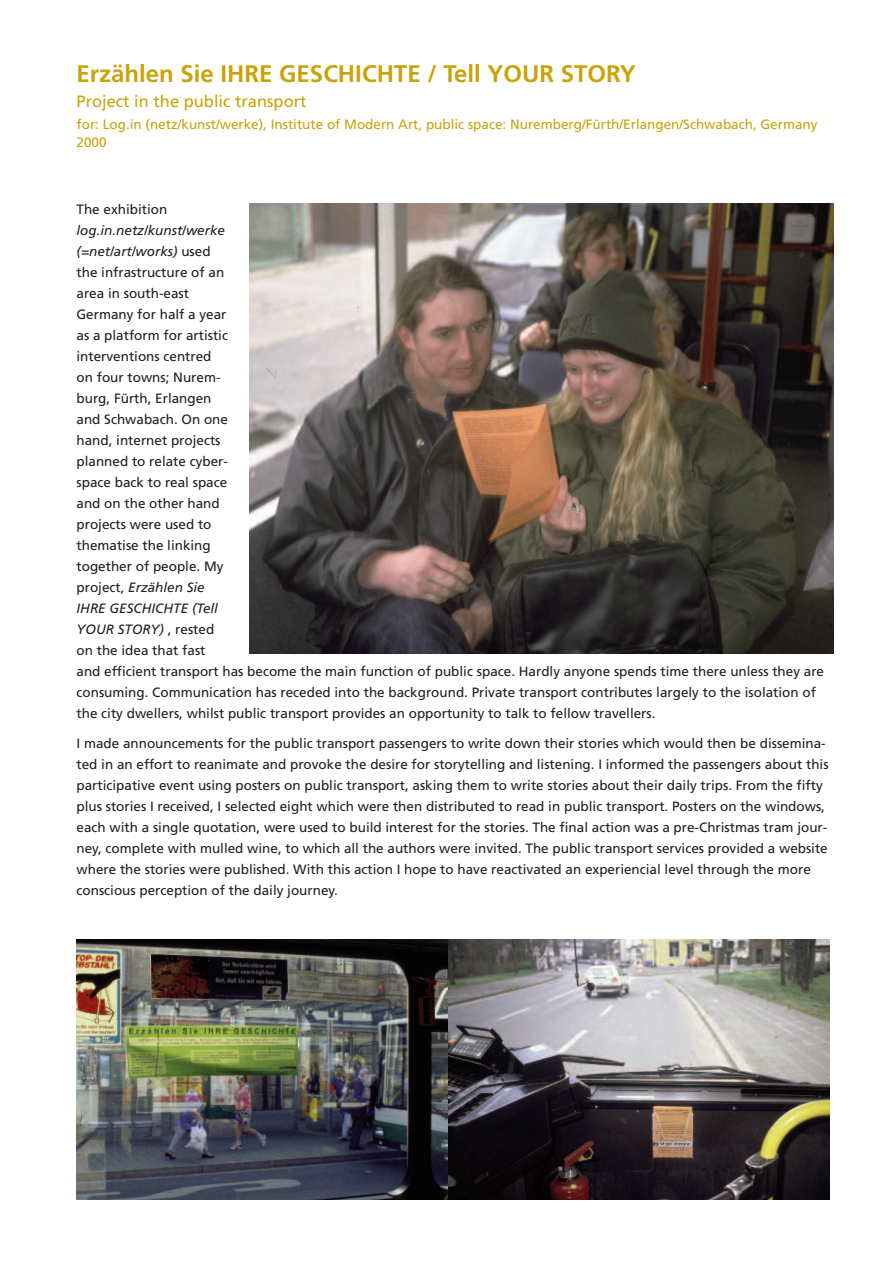
<style>
.page{position:relative;width:893px;height:1263px;background:#fff}
.page>*{position:absolute;margin:0;border:0;box-sizing:border-box;transform-origin:0 0}
.t1{font:700 24px "Frutiger";color:#caa308}
.t2{font:16.5px "Frutiger";color:#caa308}
.t3{font:13.5px/21px "Frutiger";color:#231f20}
.t4{font:13.5px/18px "Frutiger";color:#caa308}
.s1{font-style:italic}
</style>
<div class="page">
<img style="left:249px;top:203px;width:584px;height:451px">
<img style="left:447px;top:939px;width:382px;height:261px">
<img style="left:77px;top:939px;width:370px;height:261px">
<h1 class="t1" style="left:77px;top:64px;width:561px">Erzählen Sie IHRE GESCHICHTE / Tell YOUR STORY</h1>
<p class="t2" style="left:77px;top:95px;width:232px">Project in the public transport</p>
<p class="t4" style="left:77px;top:117px;width:742px">for: Log.in (netz/kunst/werke), Institute of Modern Art, public space: Nuremberg/Fürth/Erlangen/Schwabach, Germany<br>2000</p>
<p class="t3" style="left:77px;top:200px;width:92px">The exhibition</p>
<p class="t3" style="left:77px;top:221px;width:749px"><span class="s1">log.in.netz/kunst/werke<br>(=net/art/works)</span> used<br>the infrastructure of an<br>area in south-east<br>Germany for half a year<br>as a platform for artistic<br>interventions centred<br>on four towns; Nurem-<br>burg, Fürth, Erlangen<br>and Schwabach. On one<br>hand, internet projects<br>planned to relate cyber-<br>space back to real space<br>and on the other hand<br>projects were used to<br>thematise the linking<br>together of people. My<br>project, <span class="s1">Erzählen Sie<br>IHRE GESCHICHTE (Tell<br>YOUR STORY)</span> , rested<br>on the idea that fast<br>and efficient transport has become the main function of public space. Hardly anyone spends time there unless they are consuming. Communication has receded into the background. Private transport contributes largely to the isolation of the city dwellers, whilst public transport provides an opportunity to talk to fellow travellers.</p>
<p class="t3" style="left:77px;top:733px;width:754px">I made announcements for the public transport passengers to write down their stories which would then be dissemina&shy;ted in an effort to reanimate and provoke the desire for storytelling and listening. I informed the passengers about this participative event using posters on public transport, asking them to write stories about their daily trips. From the fifty plus stories I received, I selected eight which were then distributed to read in public transport. Posters on the windows, each with a single quotation, were used to build interest for the stories. The final action was a pre-Christmas tram jour&shy;ney, complete with mulled wine, to which all the authors were invited. The public transport services provided a website where the stories were published. With this action I hope to have reactivated an experiencial level through the more conscious perception of the daily journey.</p>
</div>
